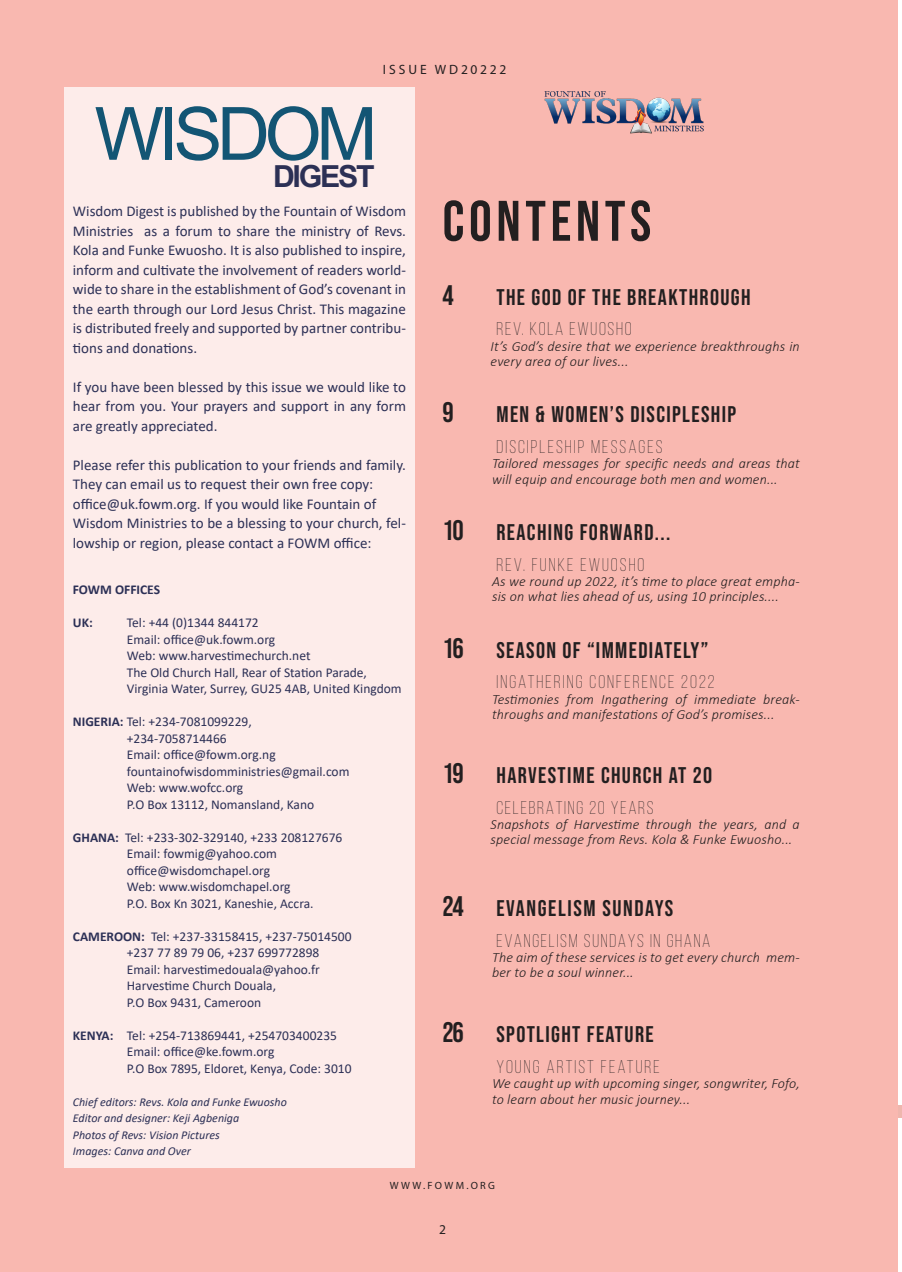
<style>
.page{position:relative;width:902px;height:1272px;background:#fff}
.page>*{position:absolute;margin:0;border:0;box-sizing:border-box;transform-origin:0 0}
.t1{font:73.5px "Arial";letter-spacing:-.075em;color:#135574}
.TOC_Title_Text{font:57px "Bebas Neue";letter-spacing:.08em;color:#231f20}
.t2{font:700 30.3px "Arial";letter-spacing:-.075em;color:#2c3055}
.TOC_Header_Text{font:28.35px "Bebas Neue";color:#231f20}
.TOC_Header_Text-2{font:22.65px "Bebas Neue";letter-spacing:.06em;color:#231f20}
.TOC_Header_Text-3{font:300 18.45px "Bebas Neue";letter-spacing:.11em;color:#231f20}
.TOC_Header_Text-4{font:300 18.45px "Bebas Neue";letter-spacing:.09em;color:#231f20}
.t3{font:15px/19.5px "Calibri";color:#2c3056}
.TOC_Header_Text-5{font:italic 300 14.1px/15.6px "Calibri";letter-spacing:.01em;color:#231f20}
.t4{font:13.5px/16.5px "Calibri";color:#2c3056}
.t5{font:700 13.5px "Calibri";color:#2c3056}
.Header_-_Align_Cente{font:13.5px "Myriad Pro";letter-spacing:.215em;color:#231f20}
.t6{font:italic 12px "Calibri";color:#2c3056}
.Header_-_Align_Cente-2{font:10.5px "Myriad Pro";letter-spacing:.22em;color:#231f20}
.s1{font-weight:700}
.s2{font-size:28.35px}
</style>
<div class="page">
<div style="left:0;top:0;width:897px;height:1272px;background:#f9b8b0"></div>
<div style="left:64px;top:87px;width:351px;height:1080px;background:#fdecea"></div>
<img style="left:544px;top:91px;width:160px;height:43px">
<hr style="left:898px;top:1106px;width:4px;height:12px;background:#efb6ad">
<img style="left:897px;top:1156px;width:1px;height:73px">
<p class="Header_-_Align_Cente" style="left:383px;top:61px;width:125px">ISSUE WD20222</p>
<p class="t1" style="left:95px;top:83px;width:284px">WISDOM</p>
<p class="t2" style="left:273px;top:155px;width:103px">DIGEST</p>
<p class="t3" style="left:73px;top:201px;width:335px">Wisdom Digest is published by the Fountain of Wisdom</p>
<p class="t3" style="left:73px;top:221px;width:335px">Ministries as a forum to share the ministry of Revs.<br>Kola and Funke Ewuosho. It is also published to inspire,</p>
<p class="t3" style="left:73px;top:260px;width:335px;text-align:justify">inform and cultivate the involvement of readers world&shy;wide to share in the establishment of God’s covenant in the earth through our Lord Jesus Christ. This magazine is distributed freely and supported by partner contribu&shy;tions and donations.</p>
<p class="t3" style="left:73px;top:377px;width:335px;text-align:justify">If you have been blessed by this issue we would like to hear from you. Your prayers and support in any form are greatly appreciated.</p>
<p class="t3" style="left:73px;top:455px;width:335px">Please refer this publication to your friends and family.<br>They can email us to request their own free copy:</p>
<p class="t3" style="left:73px;top:494px;width:305px">office@uk.fowm.org. If you would like Fountain of</p>
<p class="t3" style="left:73px;top:513px;width:335px">Wisdom Ministries to be a blessing to your church, fel&shy;lowship or region, please contact a FOWM office:</p>
<p class="t5" style="left:73px;top:580px;width:89px">FOWM OFFICES</p>
<p class="t5" style="left:73px;top:613px;width:21px">UK:</p>
<p class="t4" style="left:127px;top:614px;width:133px">Tel: +44 (0)1344 844172</p>
<p class="t4" style="left:127px;top:631px;width:150px">Email: office@uk.fowm.org</p>
<p class="t4" style="left:127px;top:647px;width:185px">Web: www.harvestimechurch.net</p>
<p class="t4" style="left:127px;top:664px;width:242px">The Old Church Hall, Rear of Station Parade,</p>
<p class="t4" style="left:127px;top:680px;width:276px">Virginia Water, Surrey, GU25 4AB, United Kingdom</p>
<p class="t4" style="left:127px;top:713px;width:126px;text-indent:-54px"><span class="s1">NIGERIA:</span> Tel: +234-7081099229, +234-7058714466</p>
<p class="t4" style="left:127px;top:746px;width:224px">Email: office@fowm.org.ng fountainofwisdomministries@gmail.com</p>
<p class="t4" style="left:127px;top:779px;width:118px">Web: www.wofcc.org</p>
<p class="t4" style="left:127px;top:796px;width:189px">P.O Box 13112, Nomansland, Kano</p>
<p class="t4" style="left:73px;top:829px;width:271px"><span class="s1">GHANA:</span> Tel: +233-302-329140, +233 208127676</p>
<p class="t4" style="left:127px;top:845px;width:152px">Email: fowmig@yahoo.com</p>
<p class="t4" style="left:127px;top:862px;width:145px">office@wisdomchapel.org</p>
<p class="t4" style="left:127px;top:878px;width:165px">Web: www.wisdomchapel.org</p>
<p class="t4" style="left:127px;top:895px;width:188px">P.O. Box Kn 3021, Kaneshie, Accra.</p>
<p class="t4" style="left:73px;top:928px;width:280px"><span class="s1">CAMEROON:</span> Tel: +237-33158415, +237-75014500</p>
<p class="t4" style="left:127px;top:944px;width:195px">+237 77 89 79 06, +237 699772898<br>Email: harvestimedouala@yahoo.fr</p>
<p class="t4" style="left:127px;top:977px;width:151px">Harvestime Church Douala,</p>
<p class="t4" style="left:127px;top:994px;width:136px">P.O Box 9431, Cameroon</p>
<p class="t4" style="left:73px;top:1027px;width:266px"><span class="s1">KENYA:</span> Tel: +254-713869441, +254703400235</p>
<p class="t4" style="left:127px;top:1043px;width:149px">Email: office@ke.fowm.org</p>
<p class="t4" style="left:127px;top:1060px;width:226px">P.O Box 7895, Eldoret, Kenya, Code: 3010</p>
<p class="t6" style="left:73px;top:1093px;width:216px">Chief editors: Revs. Kola and Funke Ewuosho</p>
<p class="t6" style="left:73px;top:1110px;width:168px">Editor and designer: Keji Agbeniga</p>
<p class="t6" style="left:73px;top:1126px;width:148px">Photos of Revs: Vision Pictures</p>
<p class="t6" style="left:73px;top:1143px;width:120px">Images: Canva and Over</p>
<p class="TOC_Title_Text" style="left:442px;top:189px;width:210px">CONTENTS</p>
<p class="TOC_Header_Text" style="left:442px;top:279px;width:13px">4</p>
<p class="TOC_Header_Text-2" style="left:496px;top:284px;width:256px">THE GOD OF THE BREAKTHROUGH</p>
<p class="TOC_Header_Text-4" style="left:496px;top:319px;width:137px">REV. KOLA EWUOSHO</p>
<p class="TOC_Header_Text-5" style="left:491px;top:338px;width:311px">It’s God’s desire that we experience breakthroughs in every area of our lives...</p>
<p class="TOC_Header_Text" style="left:442px;top:396px;width:13px">9</p>
<p class="TOC_Header_Text-2" style="left:496px;top:402px;width:241px">MEN &amp; WOMEN’S DISCIPLESHIP</p>
<p class="TOC_Header_Text-3" style="left:496px;top:437px;width:168px">DISCIPLESHIP MESSAGES</p>
<p class="TOC_Header_Text-5" style="left:492px;top:456px;width:309px">Tailored messages for specific needs and areas that will equip and encourage both men and women...</p>
<p class="TOC_Header_Text-2" style="left:442px;top:519px;width:229px"><span class="s2">10</span> REACHING FORWARD...</p>
<p class="TOC_Header_Text-3" style="left:496px;top:554px;width:150px">REV. FUNKE EWUOSHO</p>
<p class="TOC_Header_Text-5" style="left:492px;top:573px;width:309px">As we round up 2022, it’s time to place great empha&shy;sis on what lies ahead of us, using 10 principles....</p>
<p class="TOC_Header_Text-2" style="left:442px;top:637px;width:267px"><span class="s2">16</span> SEASON OF “IMMEDIATELY”</p>
<p class="TOC_Header_Text-3" style="left:496px;top:672px;width:220px">INGATHERING CONFERENCE 2022</p>
<p class="TOC_Header_Text-5" style="left:492px;top:691px;width:309px">Testimonies from Ingathering of immediate break&shy;throughs and manifestations of God’s promises...</p>
<p class="TOC_Header_Text-2" style="left:442px;top:762px;width:271px"><span class="s2">19</span> HARVESTIME CHURCH AT 20</p>
<p class="TOC_Header_Text-4" style="left:496px;top:798px;width:159px">CELEBRATING 20 YEARS</p>
<p class="TOC_Header_Text-5" style="left:491px;top:816px;width:311px">Snapshots of Harvestime through the years, and a special message from Revs. Kola &amp; Funke Ewuosho...</p>
<p class="TOC_Header_Text-2" style="left:442px;top:895px;width:232px"><span class="s2">24</span> EVANGELISM SUNDAYS</p>
<p class="TOC_Header_Text-4" style="left:496px;top:930px;width:216px">EVANGELISM SUNDAYS IN GHANA</p>
<p class="TOC_Header_Text-5" style="left:492px;top:949px;width:309px">The aim of these services is to get every church mem&shy;ber to be a soul winner...</p>
<p class="TOC_Header_Text-2" style="left:442px;top:1022px;width:213px"><span class="s2">26</span> SPOTLIGHT FEATURE</p>
<p class="TOC_Header_Text-3" style="left:496px;top:1057px;width:165px">YOUNG ARTIST FEATURE</p>
<p class="TOC_Header_Text-5" style="left:492px;top:1076px;width:309px">We caught up with upcoming singer, songwriter, Fofo, to learn about her music journey...</p>
<p class="Header_-_Align_Cente-2" style="left:390px;top:1179px;width:107px">WWW.FOWM.ORG</p>
<p class="Header_-_Align_Cente" style="left:439px;top:1221px;width:8px">2</p>
</div>
